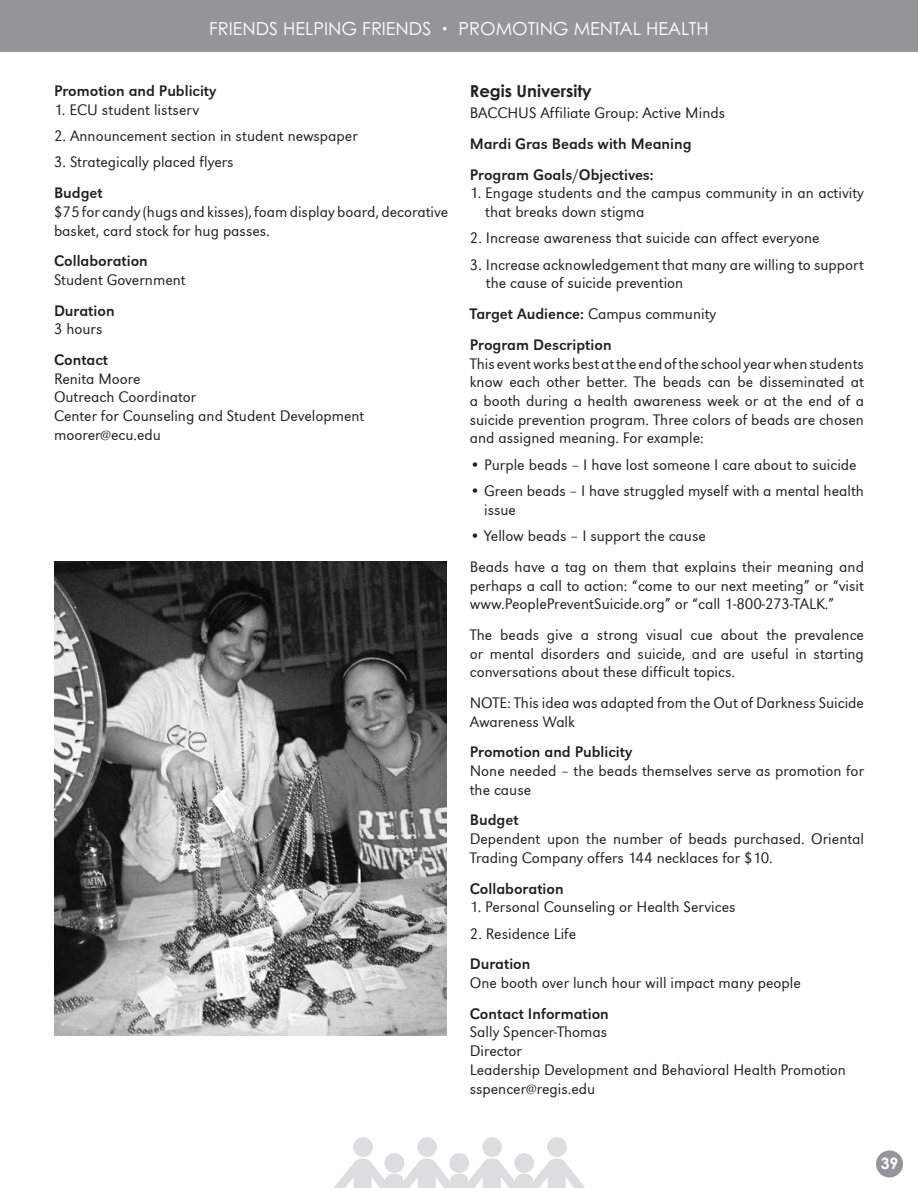
<style>
.page{position:relative;width:918px;height:1188px;background:#fff}
.page>*{position:absolute;margin:0;border:0;box-sizing:border-box;transform-origin:0 0}
.t1{font:18px "Century Gothic PL";color:#fff}
.t2{font:16.5px "Century Gothic Bold PL";color:#231f20}
.t3{font:15.75px/18.8px "URW Grotesk T Ligh";color:#231f20}
.t4{font:15.75px/30.6px "URW Grotesk T";color:#231f20}
.t5{font:15.75px "Century Gothic Bold PL";color:#fff}
.s1{font-size:12px}
.s2{font-family:"URW Grotesk T Ligh"}
</style>
<div class="page">
<div style="left:0;top:0;width:918px;height:52px;background:#939598"></div>
<svg style="left:334px;top:1137px;width:251px;height:51px"></svg>
<div style="left:514px;top:1153px;width:20px;height:20px;background:#dcdddf;border-radius:50%"></div>
<div style="left:876px;top:1150px;width:27px;height:28px;background:#939598;border-radius:50%"></div>
<img style="left:54px;top:561px;width:393px;height:475px">
<p class="t1" style="left:209px;top:17px;width:501px">FRIENDS HELPING FRIENDS <span class="s1">•</span> PROMOTING MENTAL HEALTH</p>
<p class="t4" style="left:54px;top:75px;width:164px">Promotion and Publicity</p>
<p class="t3" style="left:54px;top:100px;width:147px">1. ECU student listserv</p>
<p class="t3" style="left:54px;top:126px;width:305px">2. Announcement section in student newspaper</p>
<p class="t3" style="left:54px;top:153px;width:181px">3. Strategically placed flyers</p>
<p class="t4" style="left:54px;top:177px;width:50px">Budget</p>
<p class="t3" style="left:54px;top:202px;width:396px">$75 for candy (hugs and kisses), foam display board, decorative basket, card stock for hug passes.</p>
<p class="t4" style="left:54px;top:245px;width:95px">Collaboration</p>
<p class="t3" style="left:54px;top:270px;width:133px">Student Government</p>
<p class="t4" style="left:54px;top:295px;width:62px">Duration</p>
<p class="t3" style="left:54px;top:320px;width:50px">3 hours</p>
<p class="t4" style="left:54px;top:344px;width:56px">Contact</p>
<p class="t3" style="left:54px;top:369px;width:312px">Renita Moore<br>Outreach Coordinator<br>Center for Counseling and Student Development moorer@ecu.edu</p>
<p class="t2" style="left:470px;top:81px;width:124px">Regis University</p>
<p class="t3" style="left:470px;top:104px;width:257px">BACCHUS Affiliate Group: Active Minds</p>
<p class="t4" style="left:470px;top:128px;width:223px">Mardi Gras Beads with Meaning<br>Program Goals/Objectives:</p>
<p class="t3" style="left:485px;top:184px;width:380px;text-indent:-15px">1. Engage students and the campus community in an activity that breaks down stigma</p>
<p class="t3" style="left:470px;top:229px;width:351px">2. Increase awareness that suicide can affect everyone</p>
<p class="t3" style="left:486px;top:255px;width:380px;text-indent:-16px">3. Increase acknowledgement that many are willing to support the cause of suicide prevention</p>
<p class="t4" style="left:470px;top:298px;width:248px">Target Audience: <span class="s2">Campus community<br></span>Program Description</p>
<p class="t3" style="left:470px;top:354px;width:396px;text-align:justify">This event works best at the end of the school year when students know each other better. The beads can be disseminated at a booth during a health awareness week or at the end of a suicide prevention program. Three colors of beads are chosen and assigned meaning. For example:</p>
<p class="t3" style="left:470px;top:455px;width:388px">• Purple beads – I have lost someone I care about to suicide</p>
<p class="t3" style="left:484px;top:481px;width:381px;text-indent:-14px">• Green beads – I have struggled myself with a mental health issue</p>
<p class="t3" style="left:470px;top:520px;width:396px;line-height:30.6px">• Yellow beads – I support the cause<br>Beads have a tag on them that explains their meaning and</p>
<p class="t3" style="left:470px;top:576px;width:396px">perhaps a call to action: “come to our next meeting” or “visit www.PeoplePreventSuicide.org” or “call 1-800-273-TALK.”</p>
<p class="t3" style="left:470px;top:625px;width:396px;text-align:justify">The beads give a strong visual cue about the prevalence or mental disorders and suicide, and are useful in starting conversations about these difficult topics.</p>
<p class="t3" style="left:470px;top:693px;width:396px">NOTE: This idea was adapted from the Out of Darkness Suicide<br>Awareness Walk</p>
<p class="t4" style="left:470px;top:737px;width:164px">Promotion and Publicity</p>
<p class="t3" style="left:470px;top:761px;width:396px">None needed – the beads themselves serve as promotion for the cause</p>
<p class="t4" style="left:470px;top:805px;width:50px">Budget</p>
<p class="t3" style="left:470px;top:829px;width:396px">Dependent upon the number of beads purchased. Oriental<br>Trading Company offers 144 necklaces for $10.</p>
<p class="t4" style="left:470px;top:873px;width:95px">Collaboration</p>
<p class="t3" style="left:470px;top:898px;width:267px">1. Personal Counseling or Health Services</p>
<p class="t3" style="left:470px;top:924px;width:108px">2. Residence Life</p>
<p class="t4" style="left:470px;top:949px;width:62px">Duration</p>
<p class="t3" style="left:470px;top:973px;width:333px">One booth over lunch hour will impact many people</p>
<p class="t4" style="left:470px;top:998px;width:141px">Contact Information</p>
<p class="t3" style="left:470px;top:1023px;width:378px">Sally Spencer-Thomas<br>Director<br>Leadership Development and Behavioral Health Promotion sspencer@regis.edu</p>
<p class="t5" style="left:881px;top:1154px;width:19px">39</p>
</div>
